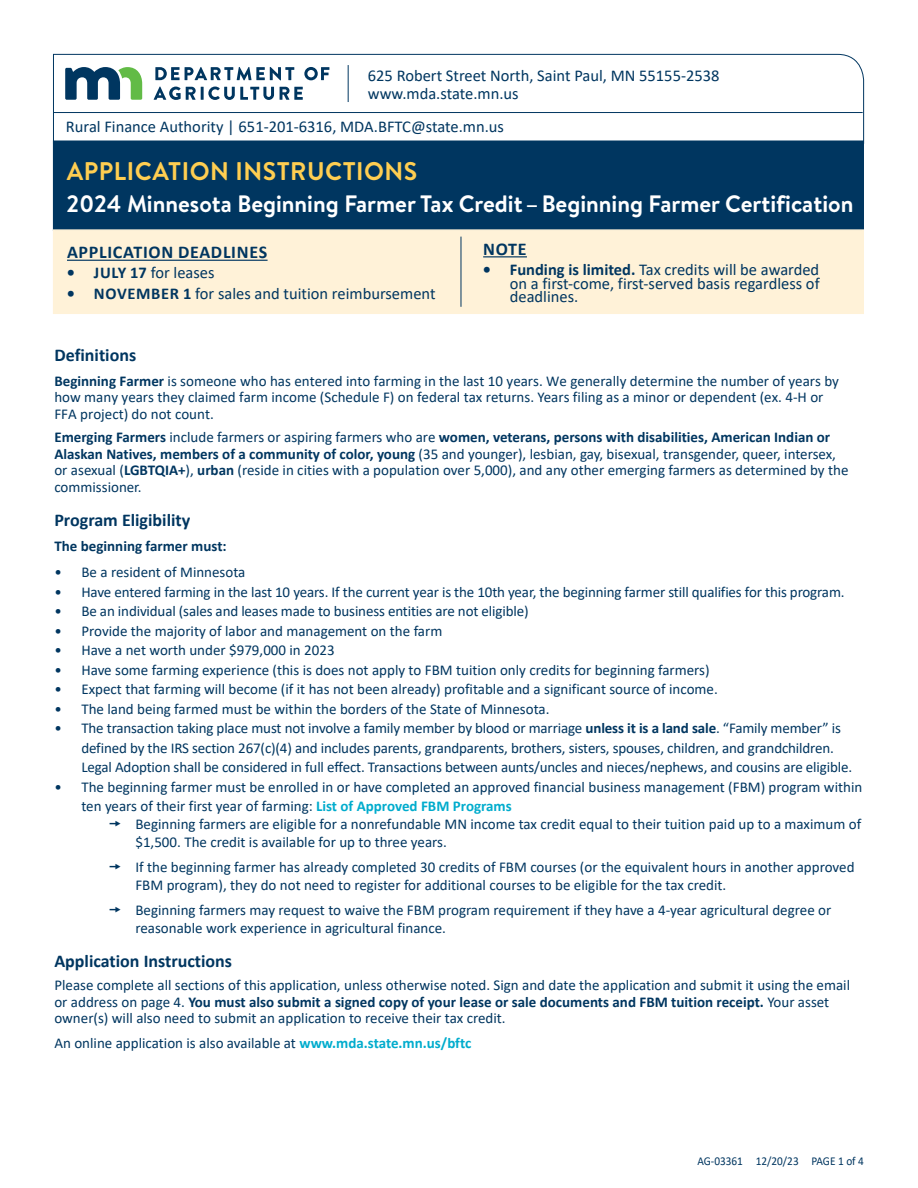
<style>
.page{position:relative;width:918px;height:1188px;background:#fff}
.page>*{position:absolute;margin:0;border:0;box-sizing:border-box;transform-origin:0 0}
.H1_17pt_bold{font:700 25.5px "Brandon Text";letter-spacing:.02em;color:#ffce51}
.H1_17pt_bold-2{font:700 23.7px "Brandon Text";color:#fff}
.BOLD_10_SPACE{font:700 18px "Calibri";color:#003660}
.P_11_REG_space_A{font:700 18px "Calibri";letter-spacing:.04em;color:#003660}
.P_12_BOLD_space_BnA{font:700 18px "Calibri";color:#003660}
.P_11_REG{font:16.5px/13.5px "Calibri";color:#003660;text-align:justify}
.BOLD_10_SPACE-2{font:15px/16.5px "Calibri";color:#003660}
.Bullet_2_arrow{font:15px/18px "Calibri";color:#003660}
.BOLD_10_SPACE-3{font:700 15px "Calibri";color:#003660}
.t1{font:12px "Calibri";color:#003660;scale:.94 1}
.s1{font-weight:700}
.s2{font-weight:700;color:#00accd}
</style>
<div class="page">
<svg style="left:53px;top:54px;width:811px;height:87px"></svg>
<svg style="left:66px;top:67px;width:76px;height:33px"></svg>
<svg style="left:155px;top:67px;width:139px;height:13px"></svg>
<svg style="left:304px;top:67px;width:25px;height:13px"></svg>
<svg style="left:154px;top:87px;width:120px;height:13px"></svg>
<svg style="left:280px;top:87px;width:23px;height:13px"></svg>
<hr style="left:53px;top:112px;width:810px;height:1px;background:#003660">
<hr style="left:348px;top:65px;width:1px;height:37px;background:#003660">
<div style="left:53px;top:141px;width:811px;height:90px;background:#003660"></div>
<div style="left:53px;top:229px;width:811px;height:85px;background:#fff2d8;border:2px solid #fff2d8"></div>
<hr style="left:67px;top:260px;width:201px;height:1px;background:#003660">
<hr style="left:483px;top:256px;width:44px;height:1px;background:#003660">
<hr style="left:461px;top:237px;width:1px;height:70px;background:#003660">
<p class="P_11_REG" style="left:368px;top:68px;width:353px">625 Robert Street North, Saint Paul, MN 55155-2538</p>
<p class="P_11_REG" style="left:368px;top:86px;width:152px">www.mda.state.mn.us</p>
<p class="P_11_REG" style="left:66px;top:120px;width:440px">Rural Finance Authority | 651-201-6316, MDA.BFTC@state.mn.us</p>
<h1 class="H1_17pt_bold" style="left:67px;top:154px;width:352px">APPLICATION INSTRUCTIONS</h1>
<h1 class="H1_17pt_bold-2" style="left:67px;top:187px;width:788px">2024 Minnesota Beginning Farmer Tax Credit – Beginning Farmer Certification</h1>
<p class="P_11_REG_space_A" style="left:67px;top:240px;width:202px">APPLICATION DEADLINES</p>
<p class="P_11_REG" style="left:67px;top:266px;width:149px"><span class="s1">• JULY 17</span> for leases</p>
<p class="P_11_REG" style="left:67px;top:286px;width:370px"><span class="s1">• NOVEMBER 1</span> for sales and tuition reimbursement</p>
<p class="P_11_REG_space_A" style="left:483px;top:236px;width:45px">NOTE</p>
<p class="P_11_REG" style="left:510px;top:262px;width:311px;text-indent:-27px"><span class="s1">• Funding is limited.</span> Tax credits will be awarded on a first-come, first-served basis regardless of deadlines.</p>
<p class="BOLD_10_SPACE" style="left:54px;top:342px;width:83px">Definitions</p>
<p class="BOLD_10_SPACE-2" style="left:54px;top:372px;width:786px"><span class="s1">Beginning Farmer</span> is someone who has entered into farming in the last 10 years. We generally determine the number of years by how many years they claimed farm income (Schedule F) on federal tax returns. Years filing as a minor or dependent (ex. 4-H or<br>FFA project) do not count.</p>
<p class="BOLD_10_SPACE-2" style="left:54px;top:428px;width:796px"><span class="s1">Emerging Farmers</span> include farmers or aspiring farmers who are <span class="s1">women, veterans, persons with disabilities, American Indian or Alaskan Natives, members of a community of color, young</span> (35 and younger), lesbian, gay, bisexual, transgender, queer, intersex, or asexual (<span class="s1">LGBTQIA+</span>), <span class="s1">urban</span> (reside in cities with a population over 5,000), and any other emerging farmers as determined by the commissioner.</p>
<p class="BOLD_10_SPACE" style="left:54px;top:507px;width:137px">Program Eligibility</p>
<p class="BOLD_10_SPACE-3" style="left:54px;top:535px;width:174px">The beginning farmer must:</p>
<p class="BOLD_10_SPACE-2" style="left:54px;top:563px;width:193px">• Be a resident of Minnesota</p>
<p class="BOLD_10_SPACE-2" style="left:54px;top:583px;width:792px">• Have entered farming in the last 10 years. If the current year is the 10th year, the beginning farmer still qualifies for this program.</p>
<p class="BOLD_10_SPACE-2" style="left:54px;top:602px;width:476px">• Be an individual (sales and leases made to business entities are not eligible)</p>
<p class="BOLD_10_SPACE-2" style="left:54px;top:622px;width:389px">• Provide the majority of labor and management on the farm</p>
<p class="BOLD_10_SPACE-2" style="left:54px;top:641px;width:282px">• Have a net worth under $979,000 in 2023</p>
<p class="BOLD_10_SPACE-2" style="left:54px;top:661px;width:657px">• Have some farming experience (this is does not apply to FBM tuition only credits for beginning farmers)</p>
<p class="BOLD_10_SPACE-2" style="left:54px;top:680px;width:665px">• Expect that farming will become (if it has not been already) profitable and a significant source of income.</p>
<p class="BOLD_10_SPACE-2" style="left:54px;top:700px;width:497px">• The land being farmed must be within the borders of the State of Minnesota.</p>
<p class="BOLD_10_SPACE-2" style="left:81px;top:718px;width:772px;line-height:19.5px;text-indent:-27px">• The transaction taking place must not involve a family member by blood or marriage <span class="s1">unless it is a land sale</span>. “Family member” is defined by the IRS section 267(c)(4) and includes parents, grandparents, brothers, sisters, spouses, children, and grandchildren.<br>Legal Adoption shall be considered in full effect. Transactions between aunts/uncles and nieces/nephews, and cousins are eligible.</p>
<p class="BOLD_10_SPACE-2" style="left:81px;top:776px;width:782px;line-height:19.5px;text-indent:-27px">• The beginning farmer must be enrolled in or have completed an approved financial business management (FBM) program within ten years of their first year of farming: <span class="s2">List of Approved FBM Programs</span></p>
<p class="Bullet_2_arrow" style="left:135px;top:815px;width:727px;text-indent:-27px">▼ Beginning farmers are eligible for a nonrefundable MN income tax credit equal to their tuition paid up to a maximum of $1,500. The credit is available for up to three years.</p>
<p class="Bullet_2_arrow" style="left:135px;top:857px;width:721px;text-indent:-27px">▼ If the beginning farmer has already completed 30 credits of FBM courses (or the equivalent hours in another approved<br>FBM program), they do not need to register for additional courses to be eligible for the tax credit.</p>
<p class="Bullet_2_arrow" style="left:135px;top:900px;width:697px;text-indent:-27px">▼ Beginning farmers may request to waive the FBM program requirement if they have a 4-year agricultural degree or reasonable work experience in agricultural finance.</p>
<p class="P_12_BOLD_space_BnA" style="left:54px;top:948px;width:179px">Application Instructions</p>
<p class="BOLD_10_SPACE-2" style="left:54px;top:977px;width:797px">Please complete all sections of this application, unless otherwise noted. Sign and date the application and submit it using the email or address on page 4. <span class="s1">You must also submit a signed copy of your lease or sale documents and FBM tuition receipt.</span> Your asset owner(s) will also need to submit an application to receive their tax credit.</p>
<p class="BOLD_10_SPACE-2" style="left:54px;top:1034px;width:418px">An online application is also available at <span class="s2">www.mda.state.mn.us/bftc</span></p>
<p class="t1" style="left:697px;top:1152px;width:179px">AG-03361 12/20/23 PAGE 1 of 4</p>
</div>
